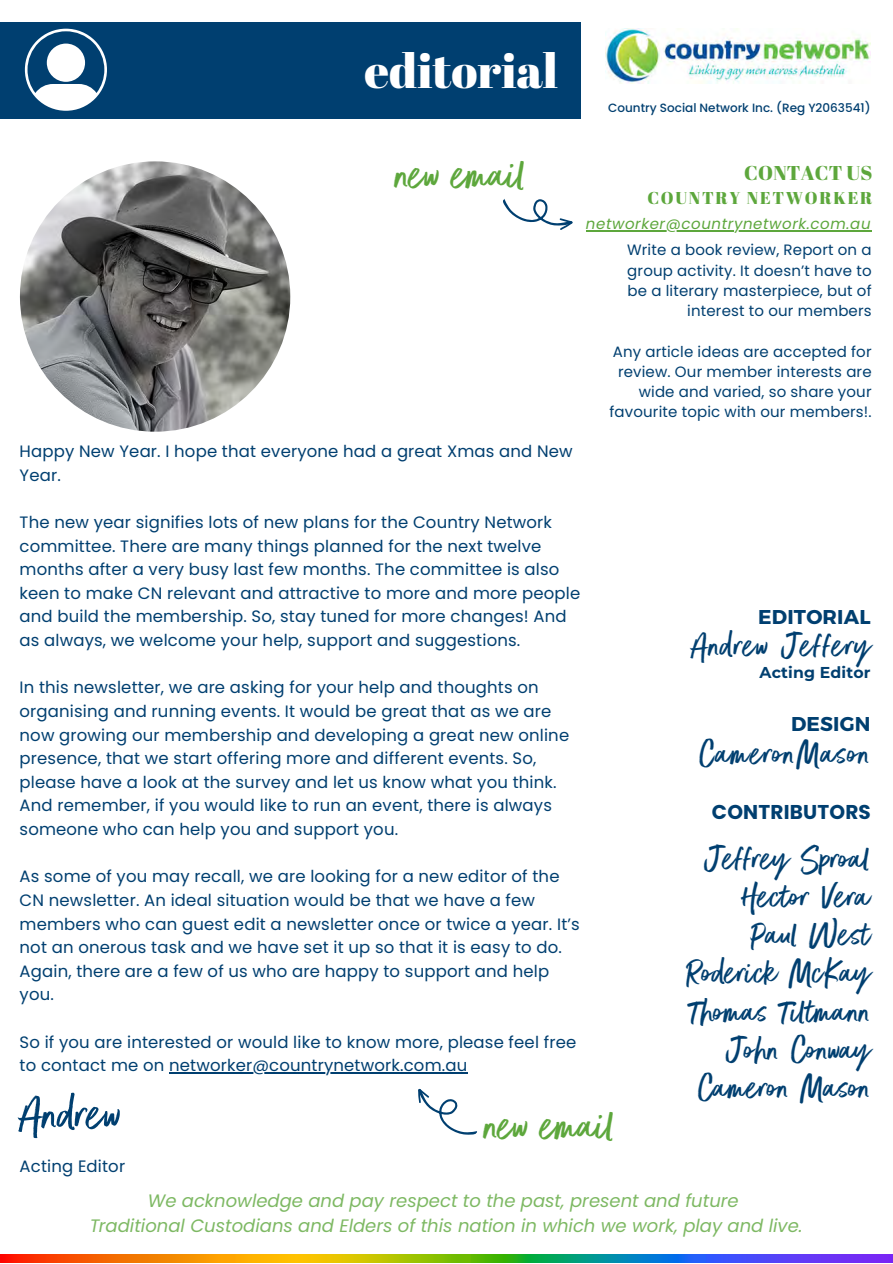
<style>
.page{position:relative;width:893px;height:1264px;background:#fff}
.page>*{position:absolute;margin:0;border:0;box-sizing:border-box;transform-origin:0 0}
.t1{font:54px "Better Times";letter-spacing:.01em;color:#003f70}
.t2{font:49.5px "Better Times";color:#5da73c}
.t3{font:48px "Abril Fatface";color:#fff}
.t4{font:39px/38.2px "Better Times";letter-spacing:.01em;color:#003f70;text-align:right}
.t5{font:39px "Better Times";letter-spacing:.03em;color:#003f70}
.t6{font:700 19.95px "Montserrat";letter-spacing:.01em;color:#003f70}
.t7{font:700 19.95px "Poppins";letter-spacing:.01em;color:#003f70}
.t8{font:19.95px "Abril Fatface";letter-spacing:.01em;color:#5da73c}
.t9{font:italic 18px/24.8px "Poppins";color:#5da73c;text-align:center}
.t10{font:17.1px "Abril Fatface";letter-spacing:.1em;color:#5da73c}
.t11{font:16.5px/23.5px "Poppins";letter-spacing:.01em;color:#003f70}
.t12{font:700 15.75px "Montserrat";letter-spacing:.01em;color:#003f70}
.t13{font:15px/20.2px "Poppins";letter-spacing:.01em;color:#003f70;text-align:right}
.t14{font:italic 15px "Poppins";letter-spacing:.04em;color:#5da73c}
.t15{font:500 12px "Poppins";color:#003f70}
</style>
<div class="page">
<img style="left:0;top:1254px;width:892px;height:7px">
<img style="left:605px;top:29px;width:265px;height:55px">
<hr style="left:586px;top:230px;width:285px;height:1px;background:#5da73c">
<hr style="left:169px;top:1072px;width:298px;height:1px;background:#003f70">
<img style="left:20px;top:161px;width:270px;height:270px;border-radius:50%">
<div style="left:0;top:23px;width:580px;height:96px;background:#003f70"></div>
<svg style="left:25px;top:29px;width:82px;height:82px"></svg>
<svg style="left:503px;top:199px;width:69px;height:31px"></svg>
<svg style="left:418px;top:1088px;width:59px;height:47px"></svg>
<h3 class="t3" style="left:364px;top:37px;width:195px">editorial</h3>
<h2 class="t2" style="left:396px;top:148px;width:131px">new email</h2>
<p class="t15" style="left:608px;top:99px;width:264px">Country Social Network Inc. (Reg Y2063541)</p>
<p class="t8" style="left:744px;top:158px;width:130px">CONTACT US</p>
<p class="t10" style="left:647px;top:186px;width:226px">COUNTRY NETWORKER</p>
<p class="t14" style="left:586px;top:213px;width:286px">networker@countrynetwork.com.au</p>
<p class="t13" style="left:627px;top:240px;width:246px">Write a book review, Report on a group activity. It doesn’t have to be a literary masterpiece, but of interest to our members</p>
<p class="t13" style="left:609px;top:341px;width:263px">Any article ideas are accepted for review. Our member interests are wide and varied, so share your favourite topic with our members!.</p>
<p class="t11" style="left:20px;top:439px;width:554px">Happy New Year. I hope that everyone had a great Xmas and New<br>Year.</p>
<p class="t11" style="left:20px;top:510px;width:562px">The new year signifies lots of new plans for the Country Network committee. There are many things planned for the next twelve months after a very busy last few months. The committee is also keen to make CN relevant and attractive to more and more people and build the membership. So, stay tuned for more changes! And as always, we welcome your help, support and suggestions.</p>
<p class="t11" style="left:20px;top:675px;width:551px">In this newsletter, we are asking for your help and thoughts on organising and running events. It would be great that as we are now growing our membership and developing a great new online presence, that we start offering more and different events. So, please have a look at the survey and let us know what you think.<br>And remember, if you would like to run an event, there is always someone who can help you and support you.</p>
<p class="t11" style="left:20px;top:864px;width:561px">As some of you may recall, we are looking for a new editor of the CN newsletter. An ideal situation would be that we have a few members who can guest edit a newsletter once or twice a year. It’s not an onerous task and we have set it up so that it is easy to do.<br>Again, there are a few of us who are happy to support and help you.</p>
<p class="t11" style="left:20px;top:1030px;width:558px">So if you are interested or would like to know more, please feel free to contact me on networker@countrynetwork.com.au</p>
<h1 class="t1" style="left:20px;top:1084px;width:103px">Andrew</h1>
<p class="t11" style="left:20px;top:1154px;width:107px">Acting Editor</p>
<h2 class="t2" style="left:485px;top:1098px;width:131px">new email</h2>
<p class="t6" style="left:758px;top:603px;width:114px">EDITORIAL</p>
<h3 class="t5" style="left:691px;top:623px;width:181px">Andrew Jeffery</h3>
<p class="t12" style="left:759px;top:663px;width:112px">Acting Editor</p>
<p class="t6" style="left:791px;top:711px;width:81px">DESIGN</p>
<h3 class="t5" style="left:698px;top:732px;width:173px">CameronMason</h3>
<p class="t7" style="left:711px;top:798px;width:160px">CONTRIBUTORS</p>
<h3 class="t4" style="left:685px;top:841px;width:187px">Jeffrey Sproal<br>Hector Vera<br>Paul West<br>Roderick McKay<br>Thomas Tiltmann<br>John Conway<br>Cameron Mason</h3>
<p class="t9" style="left:89px;top:1188px;width:715px">We acknowledge and pay respect to the past, present and future<br>Traditional Custodians and Elders of this nation in which we work, play and live.</p>
</div>
